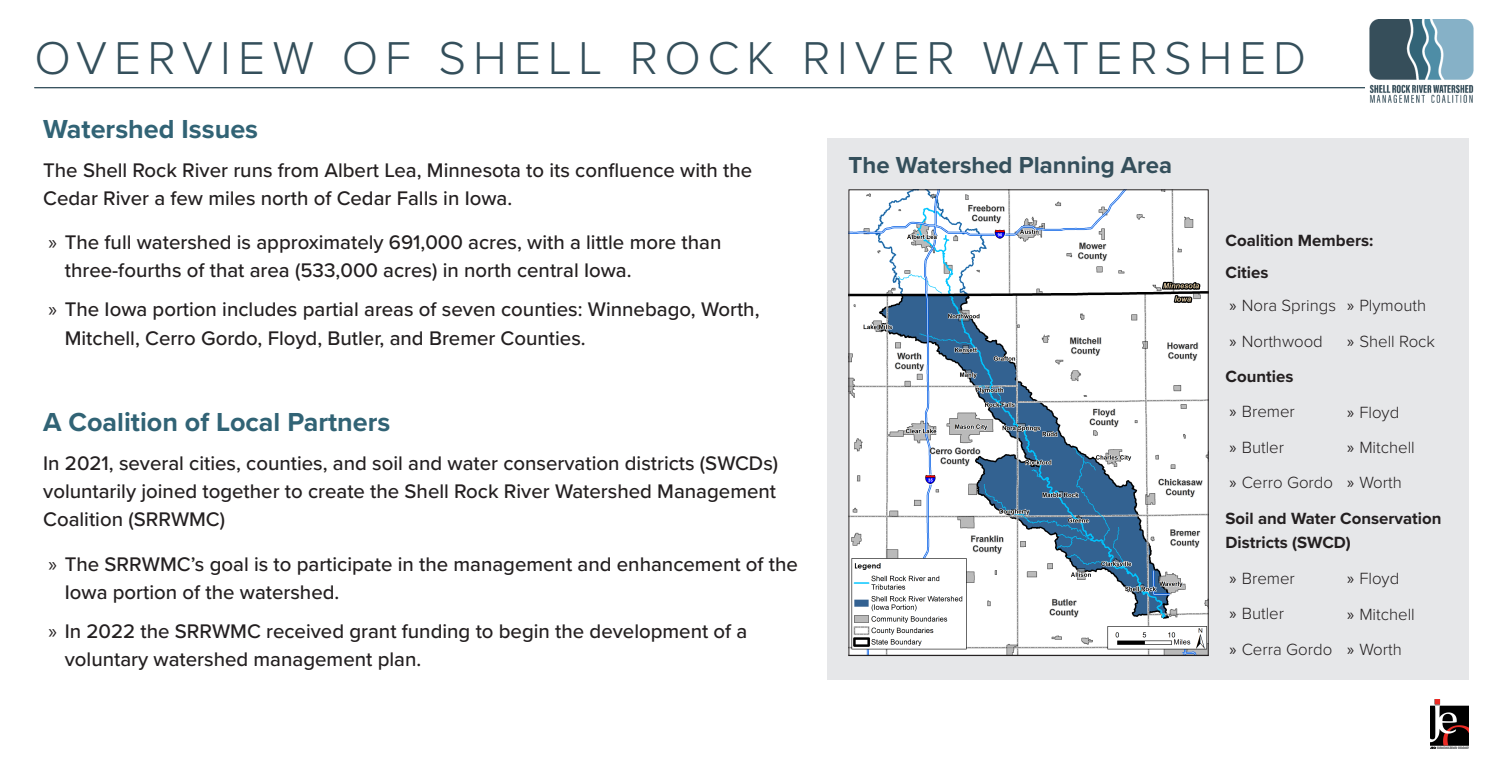
<style>
.page{position:relative;width:1512px;height:778px;background:#fff}
.page>*{position:absolute;margin:0;border:0;box-sizing:border-box;transform-origin:0 0}
.Page_Header{font:300 47.73px "Proxima Nova";letter-spacing:.14em;color:#344f5b}
.Heading_1{font:700 27px "Proxima Nova";color:#316375}
.Heading_1-2{font:700 24px "Proxima Nova";color:#344f5b}
.Intro_Paragraph{font:500 20.4px/28.2px "Proxima Nova";color:#231f20}
.t1{font:300 16.8px "Proxima Nova";color:#231f20}
.Body_Text{font:700 16.8px/24.6px "Proxima Nova";color:#231f20}
.s1{font-family:"Myriad Pro";font-weight:400}
</style>
<div class="page">
<img style="left:1431px;top:699px;width:38px;height:49px">
<img style="left:1369px;top:19px;width:105px;height:84px">
<div style="left:34px;top:37px;width:1444px;height:49px;background:#fff"></div>
<hr style="left:34px;top:87px;width:1444px;height:1px;background:#344f5b">
<div style="left:827px;top:138px;width:642px;height:542px;background:#e6e7e9"></div>
<img style="left:851px;top:191px;width:356px;height:463px">
<p class="Page_Header" style="left:34px;top:23px;width:1273px">OVERVIEW OF SHELL ROCK RIVER WATERSHED</p>
<h1 class="Page_Header" style="left:34px;top:23px;width:143px">TITLE</h1>
<p class="Heading_1" style="left:43px;top:108px;width:216px">Watershed Issues</p>
<p class="Intro_Paragraph" style="left:43px;top:155px;width:711px">The Shell Rock River runs from Albert Lea, Minnesota to its confluence with the<br>Cedar River a few miles north of Cedar Falls in Iowa.</p>
<p class="Intro_Paragraph" style="left:65px;top:227px;width:658px;text-indent:-16px"><span class="s1">»</span> The full watershed is approximately 691,000 acres, with a little more than three-fourths of that area (533,000 acres) in north central Iowa.</p>
<p class="Intro_Paragraph" style="left:65px;top:295px;width:696px;text-indent:-16px"><span class="s1">»</span> The Iowa portion includes partial areas of seven counties: Winnebago, Worth,<br>Mitchell, Cerro Gordo, Floyd, Butler, and Bremer Counties.</p>
<p class="Heading_1" style="left:43px;top:402px;width:349px">A Coalition of Local Partners</p>
<p class="Intro_Paragraph" style="left:43px;top:448px;width:737px;text-align:justify">In 2021, several cities, counties, and soil and water conservation districts (SWCDs) voluntarily joined together to create the Shell Rock River Watershed Management Coalition (SRRWMC)</p>
<p class="Intro_Paragraph" style="left:65px;top:549px;width:735px;text-indent:-16px"><span class="s1">»</span> The SRRWMC’s goal is to participate in the management and enhancement of the<br>Iowa portion of the watershed.</p>
<p class="Intro_Paragraph" style="left:65px;top:616px;width:684px;text-indent:-16px"><span class="s1">»</span> In 2022 the SRRWMC received grant funding to begin the development of a voluntary watershed management plan.</p>
<p class="Heading_1-2" style="left:849px;top:147px;width:325px">The Watershed Planning Area</p>
<p class="Body_Text" style="left:1226px;top:227px;width:149px">Coalition Members:</p>
<p class="Body_Text" style="left:1226px;top:260px;width:45px">Cities</p>
<p class="t1" style="left:1230px;top:293px;width:108px"><span class="s1">»</span> Nora Springs</p>
<p class="t1" style="left:1230px;top:328px;width:95px"><span class="s1">»</span> Northwood</p>
<p class="Body_Text" style="left:1226px;top:364px;width:69px">Counties</p>
<p class="t1" style="left:1230px;top:399px;width:67px"><span class="s1">»</span> Bremer</p>
<p class="t1" style="left:1230px;top:434px;width:56px"><span class="s1">»</span> Butler</p>
<p class="t1" style="left:1230px;top:470px;width:105px"><span class="s1">»</span> Cerro Gordo</p>
<p class="Body_Text" style="left:1226px;top:505px;width:218px">Soil and Water Conservation<br>Districts (SWCD)</p>
<p class="t1" style="left:1230px;top:565px;width:67px"><span class="s1">»</span> Bremer</p>
<p class="t1" style="left:1230px;top:601px;width:56px"><span class="s1">»</span> Butler</p>
<p class="t1" style="left:1230px;top:636px;width:104px"><span class="s1">»</span> Cerra Gordo</p>
<p class="t1" style="left:1347px;top:293px;width:81px"><span class="s1">»</span> Plymouth</p>
<p class="t1" style="left:1347px;top:328px;width:89px"><span class="s1">»</span> Shell Rock</p>
<p class="t1" style="left:1347px;top:399px;width:54px"><span class="s1">»</span> Floyd</p>
<p class="t1" style="left:1347px;top:435px;width:69px"><span class="s1">»</span> Mitchell</p>
<p class="t1" style="left:1347px;top:470px;width:56px"><span class="s1">»</span> Worth</p>
<p class="t1" style="left:1347px;top:566px;width:54px"><span class="s1">»</span> Floyd</p>
<p class="t1" style="left:1347px;top:601px;width:69px"><span class="s1">»</span> Mitchell</p>
<p class="t1" style="left:1347px;top:637px;width:56px"><span class="s1">»</span> Worth</p>
</div>
